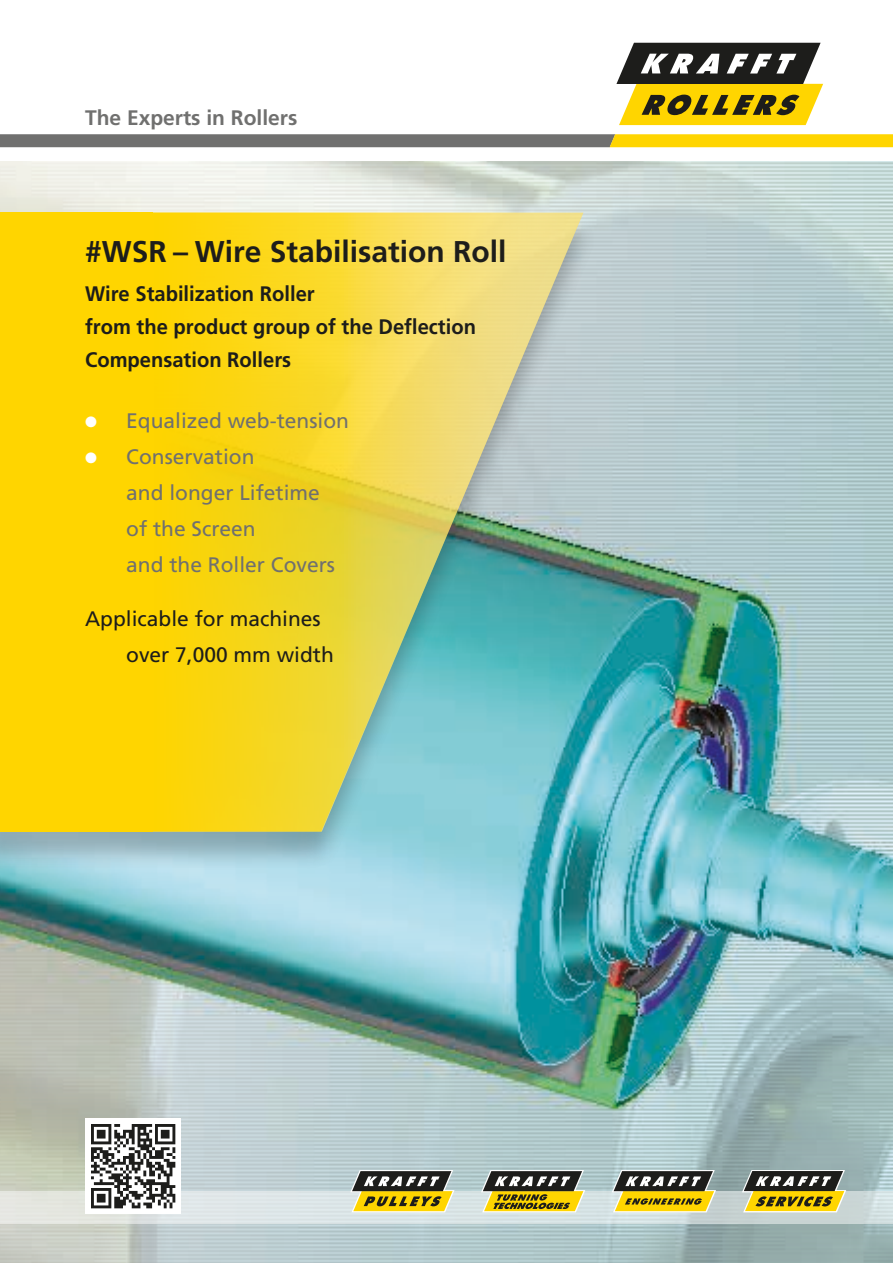
<style>
.page{position:relative;width:893px;height:1263px;background:#fff}
.page>*{position:absolute;margin:0;border:0;box-sizing:border-box;transform-origin:0 0}
.t1{font:700 30px "Frutiger";color:#1d1d1b}
.t2{font:21px "Frutiger";color:#70706f}
.t3{font:700 21px "Frutiger";color:#1d1d1b;scale:.96 1}
.t4{font:21px "Frutiger";color:#1d1d1b}
.t5{font:700 21px "Frutiger";color:#70706f}
.s1{color:#fff}
</style>
<div class="page">
<img style="left:0;top:162px;width:893px;height:1101px">
<div style="left:0;top:215px;width:598px;height:656px;background:#1d1d1b;opacity:.4"></div>
<div style="left:0;top:213px;width:153px;height:619px;background:#ffd500"></div>
<svg style="left:153px;top:213px;width:431px;height:619px;background:#d0ce5e"></svg>
<svg style="left:0;top:134px;width:893px;height:13px;background:#9e914f"></svg>
<svg style="left:0;top:1191px;width:893px;height:32px;background:#d9e2e2"></svg>
<svg style="left:481px;top:1170px;width:104px;height:42px;background:#918747"></svg>
<svg style="left:350px;top:1170px;width:104px;height:42px;background:#998d46"></svg>
<svg style="left:612px;top:1170px;width:104px;height:42px;background:#9c8f44"></svg>
<svg style="left:742px;top:1170px;width:104px;height:42px;background:#938843"></svg>
<svg style="left:616px;top:43px;width:207px;height:82px"></svg>
<img style="left:85px;top:1118px;width:96px;height:96px">
<p class="t5" style="left:85px;top:106px;width:214px">The Experts in Rollers</p>
<p class="t1" style="left:85px;top:234px;width:423px">#WSR – Wire Stabilisation Roll</p>
<p class="t3" style="left:85px;top:282px;width:241px">Wire Stabilization Roller</p>
<p class="t3" style="left:85px;top:315px;width:409px">from the product group of the Deflection</p>
<p class="t3" style="left:85px;top:348px;width:216px">Compensation Rollers</p>
<p class="t2" style="left:85px;top:408px;width:266px"><span class="s1">●</span> Equalized web-tension</p>
<p class="t2" style="left:85px;top:444px;width:171px"><span class="s1">●</span> Conservation</p>
<p class="t2" style="left:126px;top:480px;width:195px">and longer Lifetime</p>
<p class="t2" style="left:126px;top:516px;width:131px">of the Screen</p>
<p class="t2" style="left:126px;top:552px;width:210px">and the Roller Covers</p>
<p class="t4" style="left:85px;top:606px;width:237px">Applicable for machines</p>
<p class="t4" style="left:126px;top:642px;width:209px">over 7,000 mm width</p>
</div>
